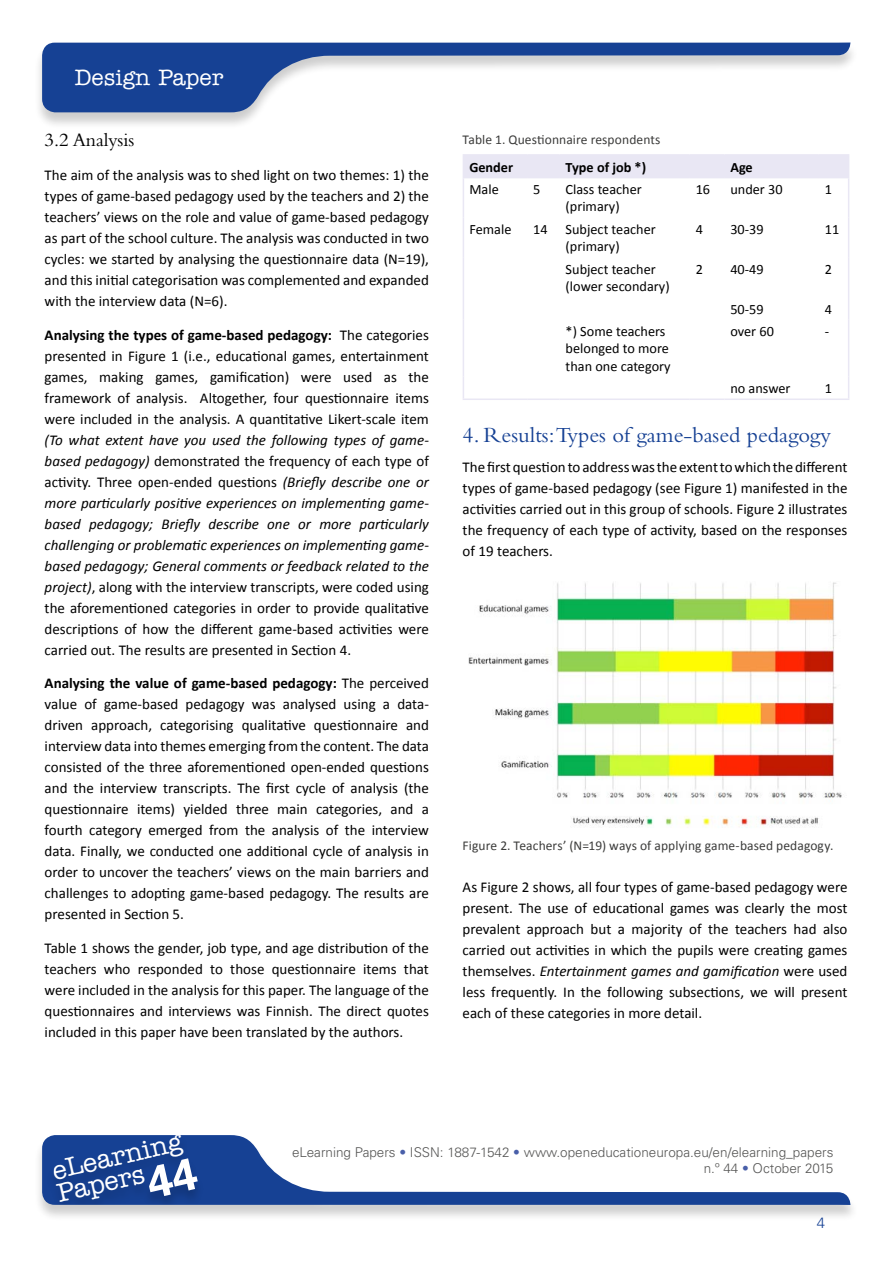
<style>
.page{position:relative;width:893px;height:1263px;background:#fff}
.page>*{position:absolute;margin:0;border:0;box-sizing:border-box;transform-origin:0 0}
.t1{font:500 26.25px/23.1px "American Typewriter Std";color:#fff}
.t2{font:22.5px "Bembo Std";color:#164194}
.t3{font:500 22.5px "American Typewriter Std";color:#fff}
.t4{font:19.5px "Bembo Std";color:#000}
.t5{font:15px/21px "Calibri";color:#000;text-align:justify}
.t6{font:italic 15px/21px "Calibri";color:#000;text-align:justify}
.t7{font:300 15px "Univers LT Std";color:#164194}
.t8{font:14.25px/17.1px "Calibri";color:#000}
.t9{font:700 14.25px "Calibri";color:#000}
.t10{font:300 13.5px/16.2px "Univers LT Std";color:#575756;text-align:right}
.t11{font:13.5px "Calibri";letter-spacing:.005em;color:#3c3c3b}
.s1{font-weight:700}
.s2{font-style:normal}
.s3{font-style:italic}
.s4{font-family:"Univers LT Std";font-weight:700;font-size:45px}
.s5{color:#495fa9}
</style>
<div class="page">
<div style="left:33px;top:1135px;width:825px;height:87px;background:#000;opacity:.2"></div>
<svg style="left:42px;top:1135px;width:808px;height:70px"></svg>
<div style="left:46px;top:1135px;width:159px;height:70px;background:#153e8f"></div>
<div style="left:33px;top:42px;width:825px;height:87px;background:#000;opacity:.2"></div>
<svg style="left:42px;top:43px;width:808px;height:69px"></svg>
<hr style="left:463px;top:154px;width:64px;height:2px;background:#e9e7f4">
<hr style="left:527px;top:154px;width:33px;height:2px;background:#e9e7f4">
<hr style="left:560px;top:154px;width:130px;height:2px;background:#e9e7f4">
<hr style="left:690px;top:154px;width:34px;height:2px;background:#e9e7f4">
<hr style="left:724px;top:154px;width:95px;height:2px;background:#e9e7f4">
<hr style="left:819px;top:154px;width:30px;height:2px;background:#e9e7f4">
<div style="left:463px;top:156px;width:386px;height:21px;background:#e9e7f4"></div>
<hr style="left:463px;top:177px;width:64px;height:1px;background:#e9e7f4">
<hr style="left:463px;top:178px;width:1px;height:39px;background:#e9e7f4">
<hr style="left:527px;top:177px;width:33px;height:1px;background:#e9e7f4">
<hr style="left:560px;top:177px;width:130px;height:1px;background:#e9e7f4">
<hr style="left:690px;top:177px;width:34px;height:1px;background:#e9e7f4">
<hr style="left:724px;top:177px;width:95px;height:1px;background:#e9e7f4">
<hr style="left:819px;top:177px;width:30px;height:1px;background:#e9e7f4">
<hr style="left:848px;top:178px;width:1px;height:39px;background:#e9e7f4">
<hr style="left:463px;top:217px;width:1px;height:40px;background:#e9e7f4">
<hr style="left:848px;top:217px;width:1px;height:40px;background:#e9e7f4">
<hr style="left:463px;top:257px;width:1px;height:40px;background:#e9e7f4">
<hr style="left:848px;top:257px;width:1px;height:40px;background:#e9e7f4">
<svg style="left:463px;top:297px;width:1px;height:23px"></svg>
<svg style="left:848px;top:297px;width:1px;height:23px"></svg>
<hr style="left:463px;top:320px;width:1px;height:57px;background:#e9e7f4">
<hr style="left:848px;top:320px;width:1px;height:57px;background:#e9e7f4">
<svg style="left:463px;top:377px;width:1px;height:21px"></svg>
<svg style="left:848px;top:377px;width:1px;height:21px"></svg>
<hr style="left:463px;top:398px;width:64px;height:2px;background:#e9e7f4">
<hr style="left:527px;top:398px;width:33px;height:2px;background:#e9e7f4">
<hr style="left:560px;top:398px;width:130px;height:2px;background:#e9e7f4">
<hr style="left:690px;top:398px;width:34px;height:2px;background:#e9e7f4">
<hr style="left:724px;top:398px;width:95px;height:2px;background:#e9e7f4">
<hr style="left:819px;top:398px;width:30px;height:2px;background:#e9e7f4">
<img style="left:468px;top:582px;width:374px;height:246px">
<h2 class="t3" style="left:75px;top:65px;width:150px">Design Paper</h2>
<h3 class="t4" style="left:45px;top:129px;width:91px">3.2 Analysis</h3>
<p class="t5" style="left:45px;top:164px;width:386px">The aim of the analysis was to shed light on two themes: 1) the types of game-based pedagogy used by the teachers and 2) the teachers’ views on the role and value of game-based pedagogy as part of the school culture. The analysis was conducted in two cycles: we started by analysing the questionnaire data (N=19), and this initial categorisation was complemented and expanded with the interview data (N=6).</p>
<p class="t5" style="left:45px;top:324px;width:386px"><span class="s1">Analysing the types of game-based pedagogy:</span> The categories presented in Figure 1 (i.e., educational games, entertainment games, making games, gamification) were used as the framework of analysis. Altogether, four questionnaire items were included in the analysis. A quantitative Likert-scale item</p>
<p class="t6" style="left:45px;top:428px;width:386px">(To what extent have you used the following types of game&shy;based pedagogy) <span class="s2">demonstrated the frequency of each type of activity. Three open-ended questions</span> (Briefly describe one or more particularly positive experiences on implementing game&shy;based pedagogy; Briefly describe one or more particularly challenging or problematic experiences on implementing game&shy;based pedagogy; General comments or feedback related to the project)<span class="s2">, along with the interview transcripts, were coded using the aforementioned categories in order to provide qualitative descriptions of how the different game-based activities were carried out. The results are presented in Section 4.</span></p>
<p class="t5" style="left:45px;top:673px;width:386px"><span class="s1">Analysing the value of game-based pedagogy:</span> The perceived value of game-based pedagogy was analysed using a data&shy;driven approach, categorising qualitative questionnaire and interview data into themes emerging from the content. The data consisted of the three aforementioned open-ended questions and the interview transcripts. The first cycle of analysis (the questionnaire items) yielded three main categories, and a fourth category emerged from the analysis of the interview data. Finally, we conducted one additional cycle of analysis in order to uncover the teachers’ views on the main barriers and challenges to adopting game-based pedagogy. The results are presented in Section 5.</p>
<p class="t5" style="left:45px;top:938px;width:386px">Table 1 shows the gender, job type, and age distribution of the teachers who responded to those questionnaire items that were included in the analysis for this paper. The language of the questionnaires and interviews was Finnish. The direct quotes included in this paper have been translated by the authors.</p>
<p class="t11" style="left:463px;top:131px;width:199px">Table 1. Questionnaire respondents</p>
<p class="t9" style="left:469px;top:158px;width:45px">Gender</p>
<p class="t9" style="left:566px;top:158px;width:82px">Type of job *)</p>
<p class="t9" style="left:730px;top:158px;width:24px">Age</p>
<p class="t8" style="left:469px;top:181px;width:31px">Male</p>
<p class="t8" style="left:533px;top:181px;width:9px">5</p>
<p class="t8" style="left:566px;top:181px;width:78px">Class teacher (primary)</p>
<p class="t8" style="left:696px;top:181px;width:16px">16</p>
<p class="t8" style="left:730px;top:181px;width:54px">under 30</p>
<p class="t8" style="left:825px;top:181px;width:9px">1</p>
<p class="t8" style="left:469px;top:221px;width:44px">Female</p>
<p class="t8" style="left:533px;top:221px;width:16px">14</p>
<p class="t8" style="left:566px;top:221px;width:92px">Subject teacher (primary)</p>
<p class="t8" style="left:696px;top:221px;width:9px">4</p>
<p class="t8" style="left:730px;top:221px;width:35px">30-39</p>
<p class="t8" style="left:825px;top:221px;width:16px">11</p>
<p class="t8" style="left:566px;top:261px;width:106px">Subject teacher (lower secondary)</p>
<p class="t8" style="left:696px;top:261px;width:9px">2</p>
<p class="t8" style="left:730px;top:261px;width:35px">40-49</p>
<p class="t8" style="left:825px;top:261px;width:9px">2</p>
<p class="t8" style="left:730px;top:300px;width:35px">50-59</p>
<p class="t8" style="left:825px;top:300px;width:9px">4</p>
<p class="t8" style="left:566px;top:323px;width:107px">*) Some teachers belonged to more than one category</p>
<p class="t8" style="left:730px;top:323px;width:45px">over 60</p>
<p class="t8" style="left:825px;top:323px;width:6px">-</p>
<p class="t8" style="left:730px;top:380px;width:62px">no answer</p>
<p class="t8" style="left:825px;top:380px;width:9px">1</p>
<h2 class="t2" style="left:463px;top:422px;width:370px">4. Results:Types of game-based pedagogy</h2>
<p class="t5" style="left:463px;top:456px;width:386px">The first question to address was the extent to which the different types of game-based pedagogy (see Figure 1) manifested in the activities carried out in this group of schools. Figure 2 illustrates the frequency of each type of activity, based on the responses of 19 teachers.</p>
<p class="t11" style="left:463px;top:837px;width:372px">Figure 2. Teachers’ (N=19) ways of applying game-based pedagogy.</p>
<p class="t5" style="left:463px;top:876px;width:386px">As Figure 2 shows, all four types of game-based pedagogy were present. The use of educational games was clearly the most prevalent approach but a majority of the teachers had also carried out activities in which the pupils were creating games themselves. <span class="s3">Entertainment games and gamification</span> were used less frequently. In the following subsections, we will present each of these categories in more detail.</p>
<h1 class="t1" style="left:50px;top:1160px;width:141px;rotate:-13deg">eLearning<br>Papers<span class="s4">44</span></h1>
<p class="t10" style="left:292px;top:1144px;width:543px">eLearning Papers <span class="s5">•</span> ISSN: 1887-1542 <span class="s5">•</span> www.openeducationeuropa.eu/en/elearning_papers n.º 44 <span class="s5">•</span> October 2015</p>
<p class="t7" style="left:817px;top:1214px;width:10px">4</p>
</div>
